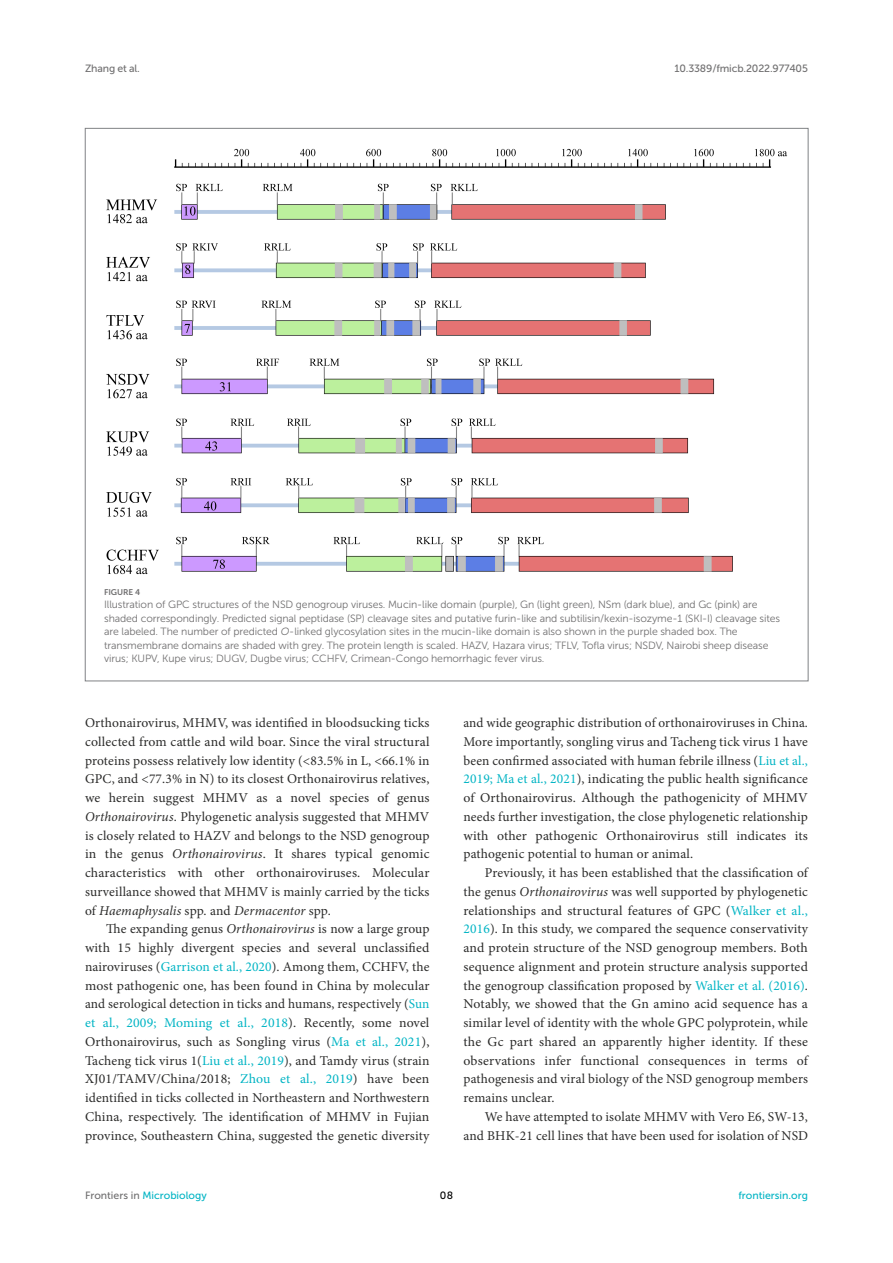
<style>
.page{position:relative;width:893px;height:1263px;background:#fff}
.page>*{position:absolute;margin:0;border:0;box-sizing:border-box;transform-origin:0 0}
.TEXT{font:13.5px/18.8px "Minion Pro";letter-spacing:.01em;color:#2b2b2a;text-align:justify}
.TEXT_FLUSH{font:13.5px/18.8px "Minion Pro";letter-spacing:.01em;color:#2b2b2a;text-align:justify}
.FIG_LEG{font:10.5px/13.5px "Museo Sans 300";letter-spacing:-.01em;color:#706f70}
.t1{font:10.5px "Museo Sans 500";color:#00b4c4}
.t2{font:10.5px "Museo Sans 500";letter-spacing:-.015em;color:#706f70}
.t3{font:10.5px "Museo Sans 500";color:#000}
.FIG_HD{font:8.25px "Museo Sans 700";letter-spacing:-.01em;color:#706f70}
.s1{font-style:italic}
.s2{color:#00b4c4}
.s3{color:#706f70}
</style>
<div class="page">
<img style="left:106px;top:148px;width:681px;height:427px">
<p class="t2" style="left:85px;top:63px;width:56px">Zhang et al.</p>
<p class="t2" style="left:674px;top:63px;width:135px">10.3389/fmicb.2022.977405</p>
<p class="FIG_HD" style="left:104px;top:587px;width:37px">FIGURE 4</p>
<p class="FIG_LEG" style="left:104px;top:598px;width:677px">Illustration of GPC structures of the NSD genogroup viruses. Mucin-like domain (purple), Gn (light green), NSm (dark blue), and Gc (pink) are shaded correspondingly. Predicted signal peptidase (SP) cleavage sites and putative furin-like and subtilisin/kexin-isozyme-1 (SKI-I) cleavage sites are labeled. The number of predicted <span class="s1">O</span>-linked glycosylation sites in the mucin-like domain is also shown in the purple shaded box. The transmembrane domains are shaded with grey. The protein length is scaled. HAZV, Hazara virus; TFLV, Tofla virus; NSDV, Nairobi sheep disease virus; KUPV, Kupe virus; DUGV, Dugbe virus; CCHFV, Crimean-Congo hemorrhagic fever virus.</p>
<p class="TEXT_FLUSH" style="left:85px;top:713px;width:346px">Orthonairovirus, MHMV, was identified in bloodsucking ticks collected from cattle and wild boar. Since the viral structural proteins possess relatively low identity (&lt;83.5% in L, &lt;66.1% in GPC, and &lt;77.3% in N) to its closest Orthonairovirus relatives, we herein suggest MHMV as a novel species of genus <span class="s1">Orthonairovirus</span>. Phylogenetic analysis suggested that MHMV is closely related to HAZV and belongs to the NSD genogroup in the genus <span class="s1">Orthonairovirus</span>. It shares typical genomic characteristics with other orthonairoviruses. Molecular surveillance showed that MHMV is mainly carried by the ticks of <span class="s1">Haemaphysalis</span> spp. and <span class="s1">Dermacentor</span> spp.</p>
<p class="TEXT" style="left:85px;top:920px;width:346px;text-indent:21px">The expanding genus <span class="s1">Orthonairovirus</span> is now a large group with 15 highly divergent species and several unclassified nairoviruses (<span class="s2">Garrison et al., 2020</span>). Among them, CCHFV, the most pathogenic one, has been found in China by molecular and serological detection in ticks and humans, respectively (<span class="s2">Sun et al., 2009; Moming et al., 2018</span>). Recently, some novel Orthonairovirus, such as Songling virus (<span class="s2">Ma et al., 2021</span>), Tacheng tick virus 1(<span class="s2">Liu et al., 2019</span>), and Tamdy virus (strain XJ01/TAMV/China/2018; <span class="s2">Zhou et al., 2019</span>) have been identified in ticks collected in Northeastern and Northwestern China, respectively. The identification of MHMV in Fujian province, Southeastern China, suggested the genetic diversity</p>
<p class="TEXT" style="left:463px;top:713px;width:346px">and wide geographic distribution of orthonairoviruses in China.<br>More importantly, songling virus and Tacheng tick virus 1 have been confirmed associated with human febrile illness (<span class="s2">Liu et al., 2019; Ma et al., 2021</span>), indicating the public health significance of Orthonairovirus. Although the pathogenicity of MHMV needs further investigation, the close phylogenetic relationship with other pathogenic Orthonairovirus still indicates its pathogenic potential to human or animal.</p>
<p class="TEXT" style="left:463px;top:863px;width:346px;text-indent:21px">Previously, it has been established that the classification of the genus <span class="s1">Orthonairovirus</span> was well supported by phylogenetic relationships and structural features of GPC (<span class="s2">Walker et al., 2016</span>). In this study, we compared the sequence conservativity and protein structure of the NSD genogroup members. Both sequence alignment and protein structure analysis supported the genogroup classification proposed by <span class="s2">Walker et al. (2016)</span>.<br>Notably, we showed that the Gn amino acid sequence has a similar level of identity with the whole GPC polyprotein, while the Gc part shared an apparently higher identity. If these observations infer functional consequences in terms of pathogenesis and viral biology of the NSD genogroup members remains unclear.</p>
<p class="TEXT" style="left:463px;top:1107px;width:346px;text-align:right">We have attempted to isolate MHMV with Vero E6, SW-13, and BHK-21 cell lines that have been used for isolation of NSD</p>
<p class="t1" style="left:85px;top:1190px;width:123px"><span class="s3">Frontiers in</span> Microbiology</p>
<p class="t3" style="left:440px;top:1190px;width:15px">08</p>
<p class="t1" style="left:738px;top:1190px;width:71px">frontiersin.org</p>
</div>
